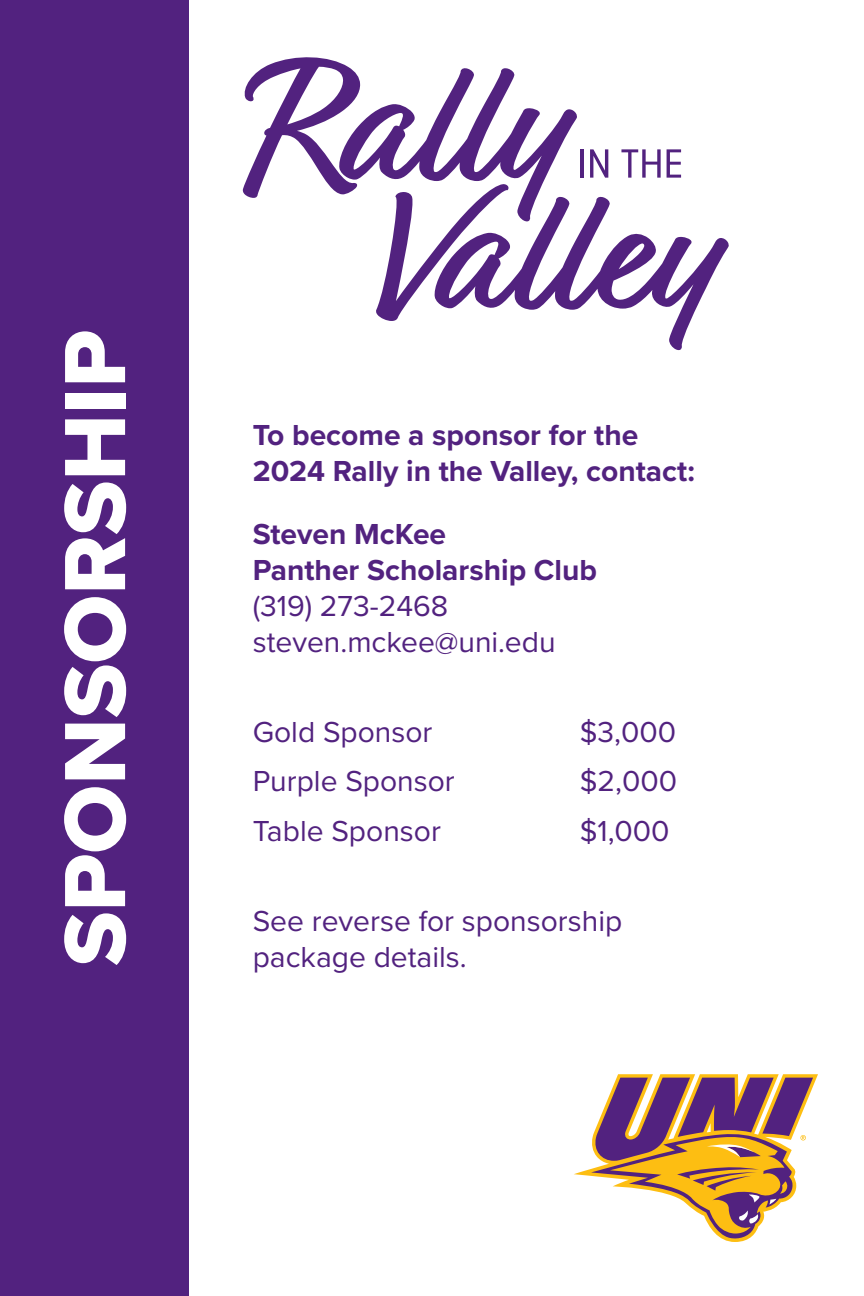
<style>
.page{position:relative;width:864px;height:1296px;background:#fff}
.page>*{position:absolute;margin:0;border:0;box-sizing:border-box;transform-origin:0 0}
.t1{font:90px "Proxima Nova Extrabld";color:#fff}
.t2{font:30px/36px "Proxima Nova";color:#52227f}
.t3{font:700 30px/36px "Proxima Nova";color:#52227f}
</style>
<div class="page">
<div style="left:0;top:0;width:189px;height:1296px;background:#52227f"></div>
<svg style="left:574px;top:1074px;width:244px;height:168px"></svg>
<svg style="left:242px;top:57px;width:335px;height:264px"></svg>
<svg style="left:433px;top:196px;width:296px;height:154px"></svg>
<hr style="left:581px;top:149px;width:3px;height:29px;background:#52227f">
<svg style="left:590px;top:149px;width:18px;height:29px"></svg>
<svg style="left:621px;top:149px;width:40px;height:29px"></svg>
<svg style="left:667px;top:149px;width:14px;height:29px"></svg>
<h1 class="t1" style="left:28px;top:966px;width:638px;rotate:-90deg">SPONSORSHIP</h1>
<p class="t3" style="left:253px;top:416px;width:444px">To become a sponsor for the<br>2024 Rally in the Valley, contact:</p>
<p class="t3" style="left:253px;top:515px;width:346px">Steven McKee<br>Panther Scholarship Club</p>
<p class="t2" style="left:253px;top:587px;width:304px">(319) 273-2468 steven.mckee@uni.edu</p>
<p class="t2" style="left:253px;top:713px;width:181px">Gold Sponsor</p>
<p class="t2" style="left:580px;top:713px;width:98px">$3,000</p>
<p class="t2" style="left:253px;top:762px;width:204px">Purple Sponsor</p>
<p class="t2" style="left:580px;top:762px;width:99px">$2,000</p>
<p class="t2" style="left:253px;top:812px;width:190px">Table Sponsor</p>
<p class="t2" style="left:580px;top:812px;width:91px">$1,000</p>
<p class="t2" style="left:253px;top:902px;width:371px">See reverse for sponsorship</p>
<p class="t2" style="left:253px;top:938px;width:216px">package details.</p>
</div>
